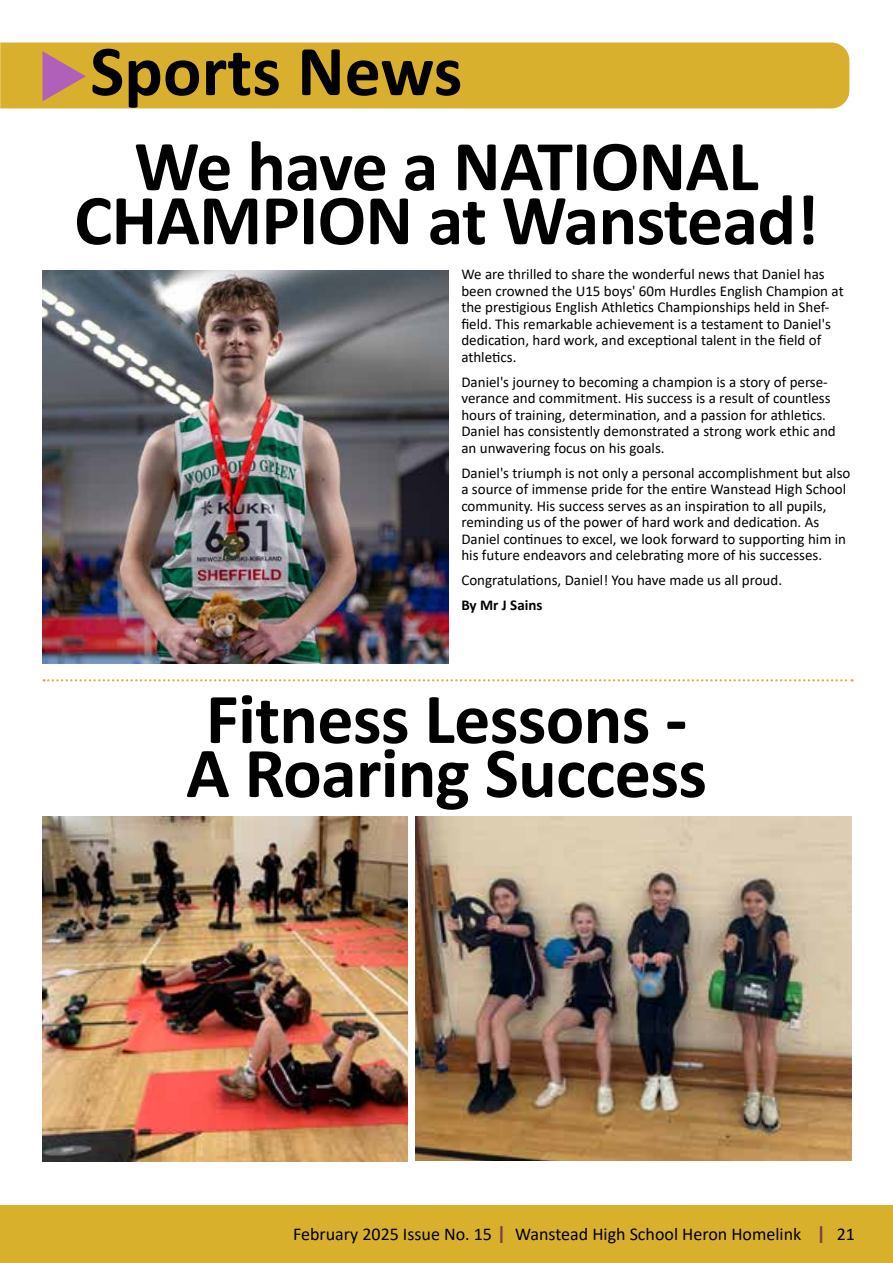
<style>
.page{position:relative;width:893px;height:1263px;background:#fff}
.page>*{position:absolute;margin:0;border:0;box-sizing:border-box;transform-origin:0 0}
.t1{font:700 72px/95.1px "Calibri";letter-spacing:-.01em;color:#000}
.t2{font:18px "Calibri";color:#000}
.t3{font:15px/16.5px "Calibri";color:#000}
.t4{font:700 15px "Calibri";color:#000}
.s1{color:#b160b9}
.s2{font-size:27px;color:#833c48}
</style>
<div class="page">
<div style="left:0;top:1205px;width:893px;height:58px;background:#d8b02c"></div>
<div style="left:0;top:43px;width:849px;height:65px;background:#d8b02d"></div>
<img style="left:43px;top:270px;width:406px;height:393px">
<img style="left:43px;top:816px;width:364px;height:345px">
<img style="left:415px;top:816px;width:436px;height:344px">
<svg style="left:44px;top:679px;width:809px;height:2px"></svg>
<h1 class="t1" style="left:134px;top:23px;width:626px;text-indent:-97px"><span class="s1">◆</span>Sports News<br>We have a NATIONAL</h1>
<h1 class="t1" style="left:74px;top:172px;width:746px">CHAMPION at Wanstead!</h1>
<p class="t3" style="left:461px;top:265px;width:384px">We are thrilled to share the wonderful news that Daniel has been crowned the U15 boys' 60m Hurdles English Champion at the prestigious English Athletics Championships held in Shef&shy;field. This remarkable achievement is a testament to Daniel's dedication, hard work, and exceptional talent in the field of athletics.</p>
<p class="t3" style="left:461px;top:373px;width:376px">Daniel's journey to becoming a champion is a story of perse&shy;verance and commitment. His success is a result of countless hours of training, determination, and a passion for athletics.<br>Daniel has consistently demonstrated a strong work ethic and an unwavering focus on his goals.</p>
<p class="t3" style="left:461px;top:464px;width:391px">Daniel's triumph is not only a personal accomplishment but also a source of immense pride for the entire Wanstead High School community. His success serves as an inspiration to all pupils, reminding us of the power of hard work and dedication. As Daniel continues to excel, we look forward to supporting him in his future endeavors and celebrating more of his successes.</p>
<p class="t3" style="left:461px;top:571px;width:322px">Congratulations, Daniel! You have made us all proud.</p>
<p class="t4" style="left:461px;top:595px;width:83px">By Mr J Sains</p>
<h1 class="t1" style="left:186px;top:691px;width:522px;line-height:54px">Fitness Lessons -<br>A Roaring Success</h1>
<p class="t2" style="left:293px;top:1221px;width:563px">February 2025 Issue No. 15 <span class="s2">I</span> Wanstead High School Heron Homelink <span class="s2">I</span> 21</p>
</div>
